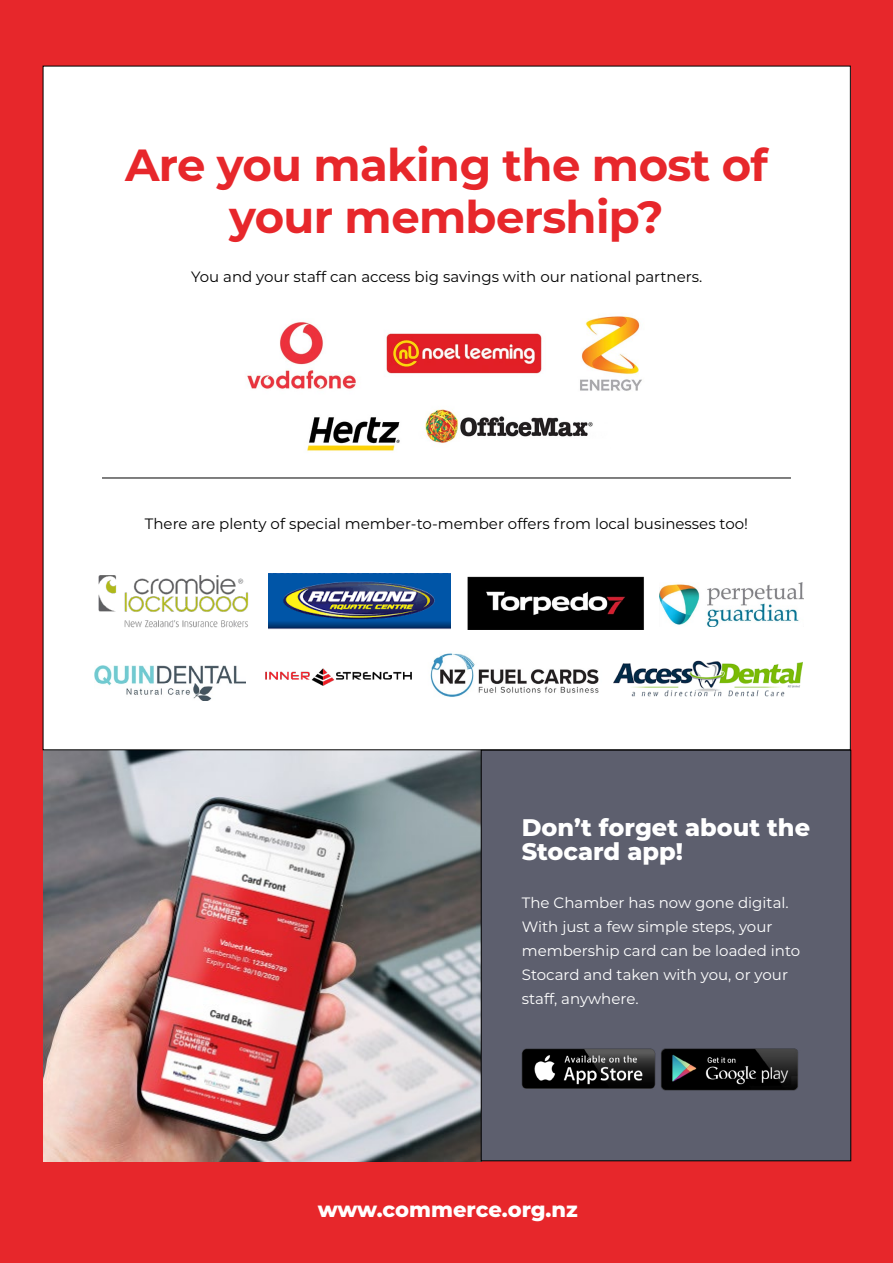
<style>
.page{position:relative;width:893px;height:1263px;background:#e7272b}
.page>*{position:absolute;margin:0;border:0;box-sizing:border-box;transform-origin:0 0}
.t1{font:700 45px/52.5px "Montserrat";letter-spacing:-.015em;color:#e7272b;text-align:center}
.t2{font:800 24px/24px "Montserrat";color:#fff}
.t3{font:800 21px "Montserrat";letter-spacing:-.005em;color:#fff}
.t4{font:15px/24px "Montserrat";color:#fff}
.t5{font:15px "Montserrat";color:#000}
</style>
<div class="page">
<img style="left:43px;top:750px;width:438px;height:411px">
<div style="left:43px;top:66px;width:807px;height:684px;background:#fff"></div>
<img style="left:247px;top:315px;width:395px;height:76px">
<img style="left:307px;top:417px;width:93px;height:34px">
<hr style="left:102px;top:478px;width:689px;height:1px;background:#000">
<img style="left:660px;top:583px;width:144px;height:44px">
<img style="left:613px;top:660px;width:189px;height:37px">
<img style="left:94px;top:665px;width:152px;height:35px">
<img style="left:265px;top:668px;width:147px;height:18px">
<img style="left:467px;top:576px;width:177px;height:53px">
<img style="left:98px;top:575px;width:150px;height:53px">
<img style="left:268px;top:573px;width:183px;height:56px">
<div style="left:481px;top:750px;width:370px;height:411px;background:#5d5f6e"></div>
<div style="left:481px;top:750px;width:370px;height:411px;border:1px solid #000"></div>
<img style="left:521px;top:1048px;width:135px;height:41px">
<img style="left:661px;top:1048px;width:137px;height:43px">
<img style="left:430px;top:653px;width:169px;height:44px">
<img style="left:425px;top:409px;width:168px;height:35px">
<h1 class="t1" style="left:125px;top:136px;width:644px">Are you making the most of your membership?</h1>
<p class="t5" style="left:191px;top:267px;width:513px">You and your staff can access big savings with our national partners.</p>
<p class="t5" style="left:145px;top:513px;width:605px">There are plenty of special member-to-member offers from local businesses too!</p>
<h2 class="t2" style="left:522px;top:814px;width:290px">Don’t forget about the<br>Stocard app!</h2>
<p class="t4" style="left:522px;top:890px;width:280px">The Chamber has now gone digital.<br>With just a few simple steps, your membership card can be loaded into<br>Stocard and taken with you, or your staff, anywhere.</p>
<h3 class="t3" style="left:318px;top:1194px;width:262px">www.commerce.org.nz</h3>
</div>
